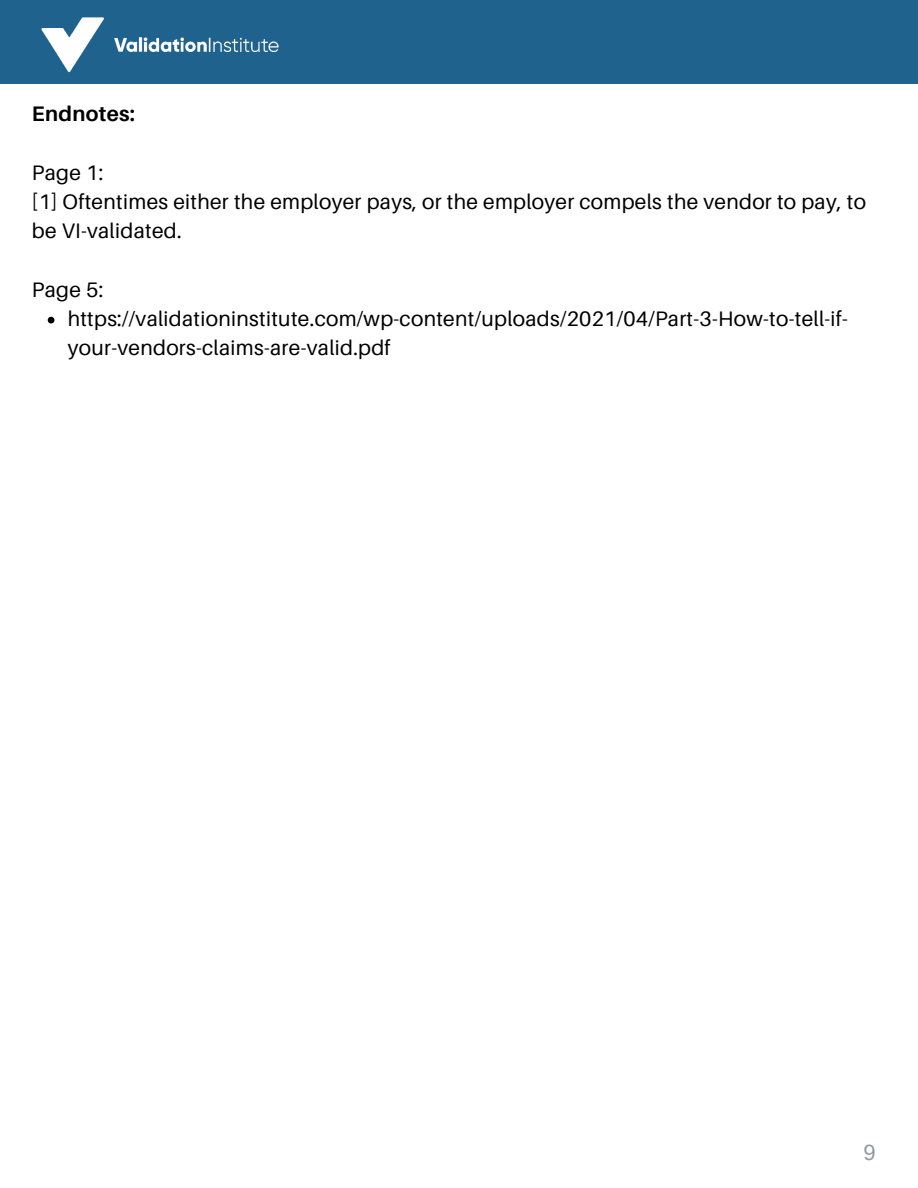
<style>
.page{position:relative;width:918px;height:1188px;background:#fff}
.page>*{position:absolute;margin:0;border:0;box-sizing:border-box;transform-origin:0 0}
.t1{font:22.05px "Arimo";color:#8e99a2}
.t2{font:21px/29.2px "Aileron";letter-spacing:.015em;color:#000}
.t3{font:700 21px "Aileron";letter-spacing:.015em;color:#000}
</style>
<div class="page">
<div style="left:0;top:0;width:918px;height:83px;background:#1f628e"></div>
<img style="left:41px;top:17px;width:238px;height:56px">
<svg style="left:48px;top:317px;width:6px;height:7px"></svg>
<p class="t3" style="left:32px;top:101px;width:105px">Endnotes:</p>
<p class="t2" style="left:32px;top:157px;width:73px">Page 1:</p>
<p class="t2" style="left:32px;top:186px;width:836px">[1] Oftentimes either the employer pays, or the employer compels the vendor to pay, to be VI-validated.</p>
<p class="t2" style="left:32px;top:274px;width:73px">Page 5:</p>
<p class="t2" style="left:68px;top:303px;width:782px">https://validationinstitute.com/wp-content/uploads/2021/04/Part-3-How-to-tell-if&shy;your-vendors-claims-are-valid.pdf</p>
<p class="t1" style="left:863px;top:1140px;width:14px">9</p>
</div>
